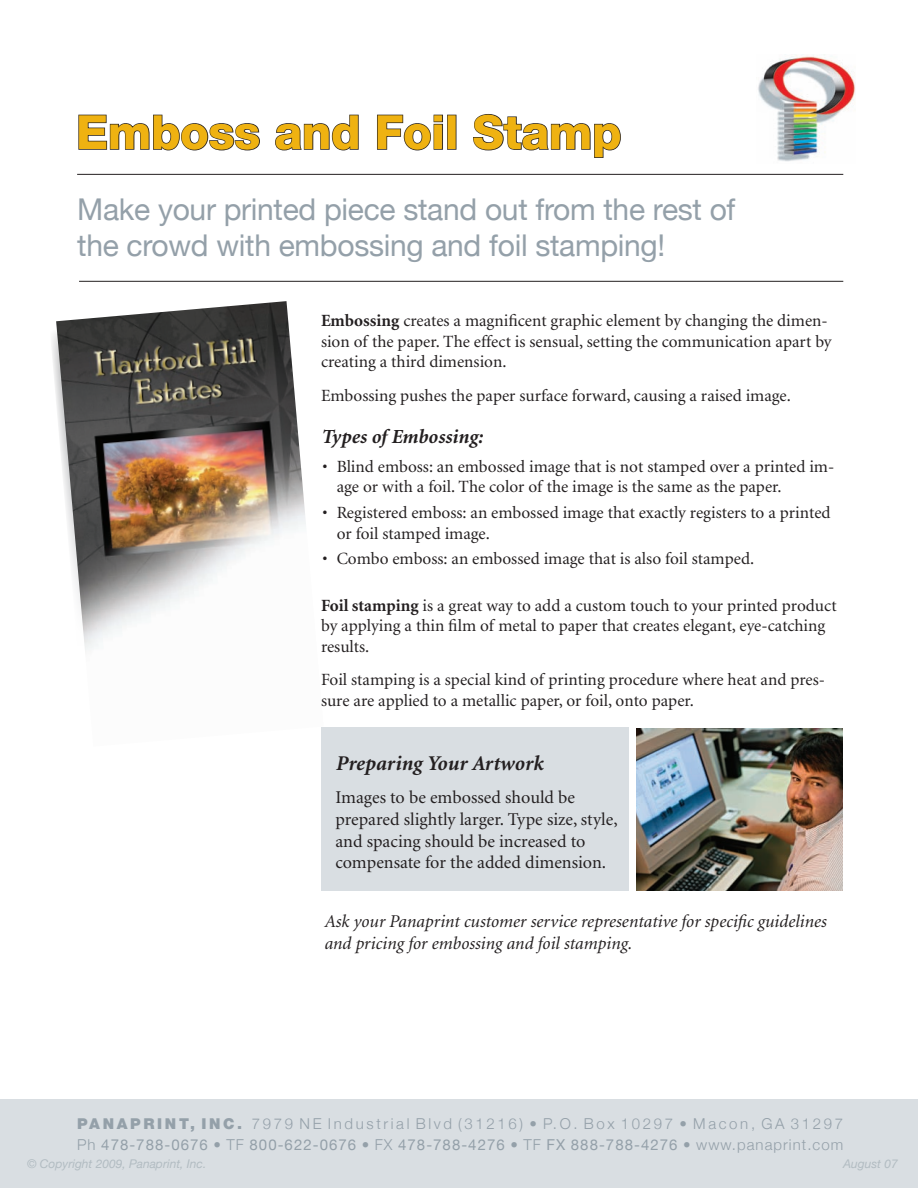
<style>
.page{position:relative;width:918px;height:1188px;background:#fff}
.page>*{position:absolute;margin:0;border:0;box-sizing:border-box;transform-origin:0 0}
.t1{font:800 47.1px "Helvetica Neue";letter-spacing:-.01em;color:#efb211}
.t2{font:30px/36px "Helvetica Neue";letter-spacing:-.01em;color:#94a0a9}
.t3{font:italic 700 21px "Minion";color:#231f20}
.t4{font:italic 700 19.95px "Minion";color:#231f20}
.t5{font:18px/21.6px "Minion";color:#231f20}
.t6{font:italic 18px/21.6px "Minion";color:#231f20}
.t7{font:17.1px/20.5px "Minion";color:#231f20}
.t8{font:300 15px/21px "Helvetica Neue";letter-spacing:.18em;color:#94a0a9}
.t9{font:italic 12px "Helvetica Neue";color:#b2bcc2}
.s1{font-weight:700}
.s2{font-weight:900}
.s3{font-weight:400}
</style>
<div class="page">
<div style="left:321px;top:728px;width:307px;height:163px;background:#d9dee2"></div>
<svg style="left:78px;top:114px;width:182px;height:37px"></svg>
<svg style="left:275px;top:114px;width:84px;height:37px"></svg>
<svg style="left:377px;top:114px;width:66px;height:37px"></svg>
<div style="left:447px;top:115px;width:9px;height:35px;border:1px solid #231f20"></div>
<svg style="left:473px;top:114px;width:148px;height:44px"></svg>
<img style="left:758px;top:54px;width:97px;height:108px">
<img style="left:636px;top:728px;width:207px;height:163px">
<div style="left:0;top:1100px;width:918px;height:88px;background:#d9dee2"></div>
<hr style="left:77px;top:174px;width:766px;height:1px;background:#231f20">
<hr style="left:79px;top:281px;width:764px;height:1px;background:#231f20">
<img style="left:56px;top:301px;width:268px;height:427px">
<h1 class="t1" style="left:76px;top:104px;width:547px">Emboss and Foil Stamp</h1>
<h2 class="t2" style="left:77px;top:191px;width:660px">Make your printed piece stand out from the rest of the crowd with embossing and foil stamping!</h2>
<p class="t7" style="left:321px;top:311px;width:512px"><span class="s1">Embossing</span> creates a magnificent graphic element by changing the dimen&shy;sion of the paper. The effect is sensual, setting the communication apart by creating a third dimension.</p>
<p class="t7" style="left:321px;top:386px;width:471px">Embossing pushes the paper surface forward, causing a raised image.</p>
<p class="t4" style="left:321px;top:427px;width:163px">Types of Embossing:</p>
<p class="t7" style="left:337px;top:457px;width:499px;text-indent:-14px">• Blind emboss: an embossed image that is not stamped over a printed im&shy;age or with a foil. The color of the image is the same as the paper.</p>
<p class="t7" style="left:337px;top:503px;width:495px;text-indent:-14px">• Registered emboss: an embossed image that exactly registers to a printed or foil stamped image.</p>
<p class="t7" style="left:322px;top:549px;width:433px">• Combo emboss: an embossed image that is also foil stamped.</p>
<p class="t7" style="left:321px;top:595px;width:517px"><span class="s1">Foil stamping</span> is a great way to add a custom touch to your printed product by applying a thin film of metal to paper that creates elegant, eye-catching results.</p>
<p class="t7" style="left:321px;top:670px;width:506px">Foil stamping is a special kind of printing procedure where heat and pres&shy;sure are applied to a metallic paper, or foil, onto paper.</p>
<p class="t3" style="left:335px;top:753px;width:209px">Preparing Your Artwork</p>
<p class="t5" style="left:335px;top:788px;width:284px">Images to be embossed should be prepared slightly larger. Type size, style, and spacing should be increased to compensate for the added dimension.</p>
<p class="t6" style="left:324px;top:911px;width:504px">Ask your Panaprint customer service representative for specific guidelines and pricing for embossing and foil stamping.</p>
<p class="t8" style="left:77px;top:1112px;width:768px"><span class="s2">PANAPRINT, INC.</span> 7979 NE Industrial Blvd (31216) • P.O. Box 10297 • Macon, GA 31297<br>Ph <span class="s3">478-788-0676</span> • TF <span class="s3">800-622-0676</span> • FX <span class="s3">478-788-4276</span> • TF <span class="s3">FX 888-788-4276</span> • www.panaprint.com</p>
<p class="t9" style="left:27px;top:1156px;width:181px">© Copyright 2009, Panaprint, Inc.</p>
<p class="t9" style="left:843px;top:1156px;width:56px">August 07</p>
</div>
